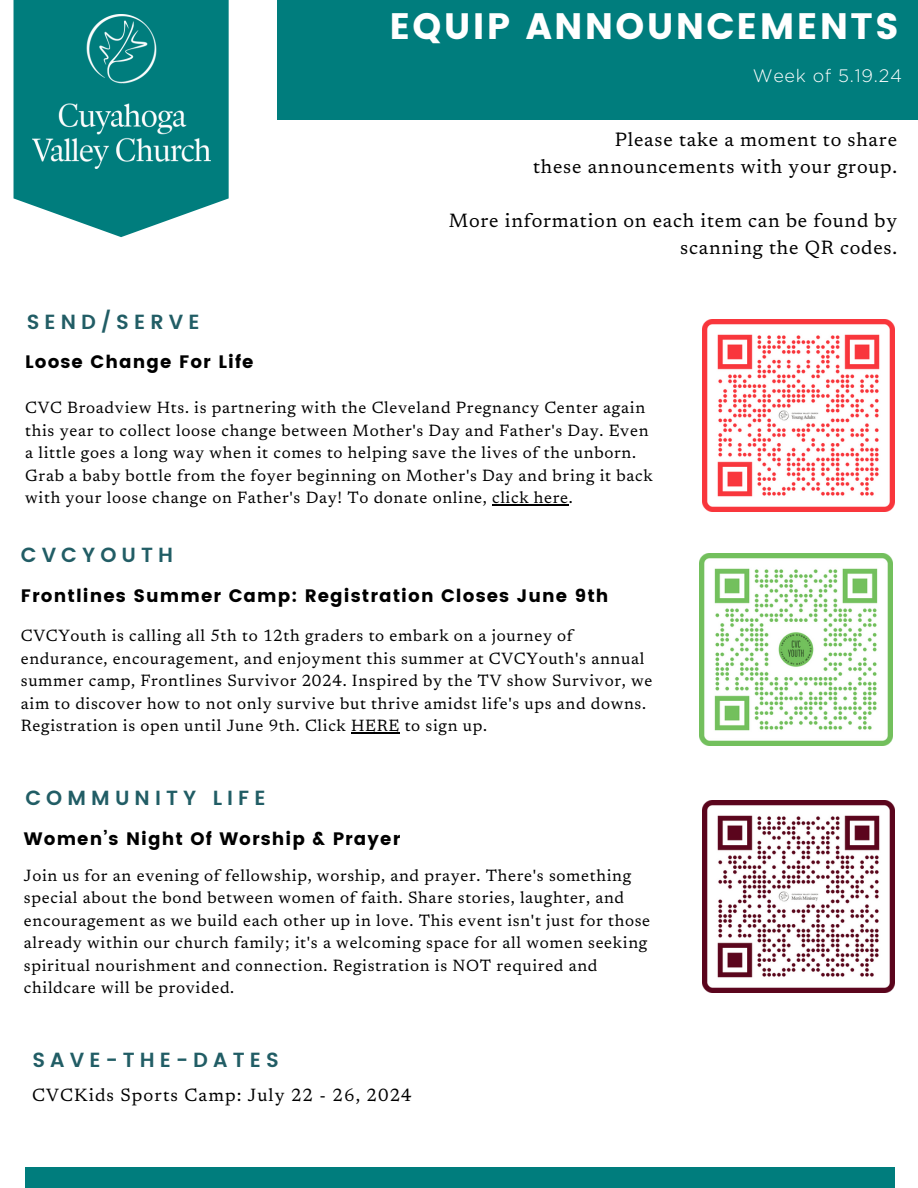
<style>
.page{position:relative;width:918px;height:1188px;background:#fff}
.page>*{position:absolute;margin:0;border:0;box-sizing:border-box;transform-origin:0 0}
.t1{font:36.75px "Poppins";letter-spacing:.06em;color:#fff}
.t2{font:600 20.4px "Poppins";letter-spacing:.25em;color:#215d65}
.t3{font:19.5px/27px "Newsreader";letter-spacing:.04em;color:#000;text-align:right}
.t4{font:18px "Poppins";letter-spacing:.06em;color:#000}
.t5{font:18px "Newsreader";letter-spacing:.06em;color:#000}
.t6{font:300 18px "Gotham";letter-spacing:.04em;color:#fff}
.t7{font:16.5px/22.5px "Newsreader";letter-spacing:.04em;color:#000}
</style>
<div class="page">
<div style="left:277px;top:0;width:641px;height:119px;background:#007d7d"></div>
<div style="left:25px;top:1167px;width:869px;height:21px;background:#007d7d"></div>
<svg style="left:14px;top:0;width:215px;height:237px;fill:#007d7d"></svg>
<img style="left:32px;top:15px;width:178px;height:154px">
<img style="left:700px;top:553px;width:192px;height:193px">
<hr style="left:351px;top:732px;width:49px;height:1px;background:#000">
<img style="left:702px;top:800px;width:192px;height:192px">
<img style="left:702px;top:320px;width:192px;height:192px">
<hr style="left:492px;top:504px;width:77px;height:1px;background:#000">
<h3 class="t1" style="left:389px;top:5px;width:511px">EQUIP ANNOUNCEMENTS</h3>
<p class="t6" style="left:753px;top:67px;width:151px">Week of 5.19.24</p>
<p class="t2" style="left:27px;top:310px;width:174px">SEND/SERVE</p>
<p class="t3" style="left:533px;top:128px;width:366px">Please take a moment to share<br>these announcements with your group.</p>
<h4 class="t3" style="left:449px;top:209px;width:450px">More information on each item can be found by scanning the QR codes.</h4>
<p class="t4" style="left:25px;top:352px;width:230px">Loose Change For Life</p>
<h2 class="t7" style="left:25px;top:398px;width:629px">CVC Broadview Hts. is partnering with the Cleveland Pregnancy Center again this year to collect loose change between Mother's Day and Father's Day. Even a little goes a long way when it comes to helping save the lives of the unborn.<br>Grab a baby bottle from the foyer beginning on Mother's Day and bring it back with your loose change on Father's Day! To donate online, click here.</h2>
<p class="t2" style="left:21px;top:543px;width:154px">CVCYOUTH</p>
<h2 class="t4" style="left:21px;top:585px;width:589px">Frontlines Summer Camp: Registration Closes June 9th</h2>
<p class="t7" style="left:21px;top:626px;width:633px">CVCYouth is calling all 5th to 12th graders to embark on a journey of endurance, encouragement, and enjoyment this summer at CVCYouth's annual summer camp, Frontlines Survivor 2024. Inspired by the TV show Survivor, we aim to discover how to not only survive but thrive amidst life's ups and downs.<br>Registration is open until June 9th. Click HERE to sign up.</p>
<p class="t2" style="left:25px;top:786px;width:242px">COMMUNITY LIFE</p>
<h4 class="t4" style="left:24px;top:828px;width:378px">Women’s Night Of Worship &amp; Prayer</h4>
<h2 class="t7" style="left:24px;top:866px;width:628px">Join us for an evening of fellowship, worship, and prayer. There's something special about the bond between women of faith. Share stories, laughter, and encouragement as we build each other up in love. This event isn't just for those already within our church family; it's a welcoming space for all women seeking spiritual nourishment and connection. Registration is NOT required and childcare will be provided.</h2>
<h3 class="t2" style="left:32px;top:1048px;width:248px">SAVE-THE-DATES</h3>
<h2 class="t5" style="left:32px;top:1088px;width:381px">CVCKids Sports Camp: July 22 - 26, 2024</h2>
</div>
